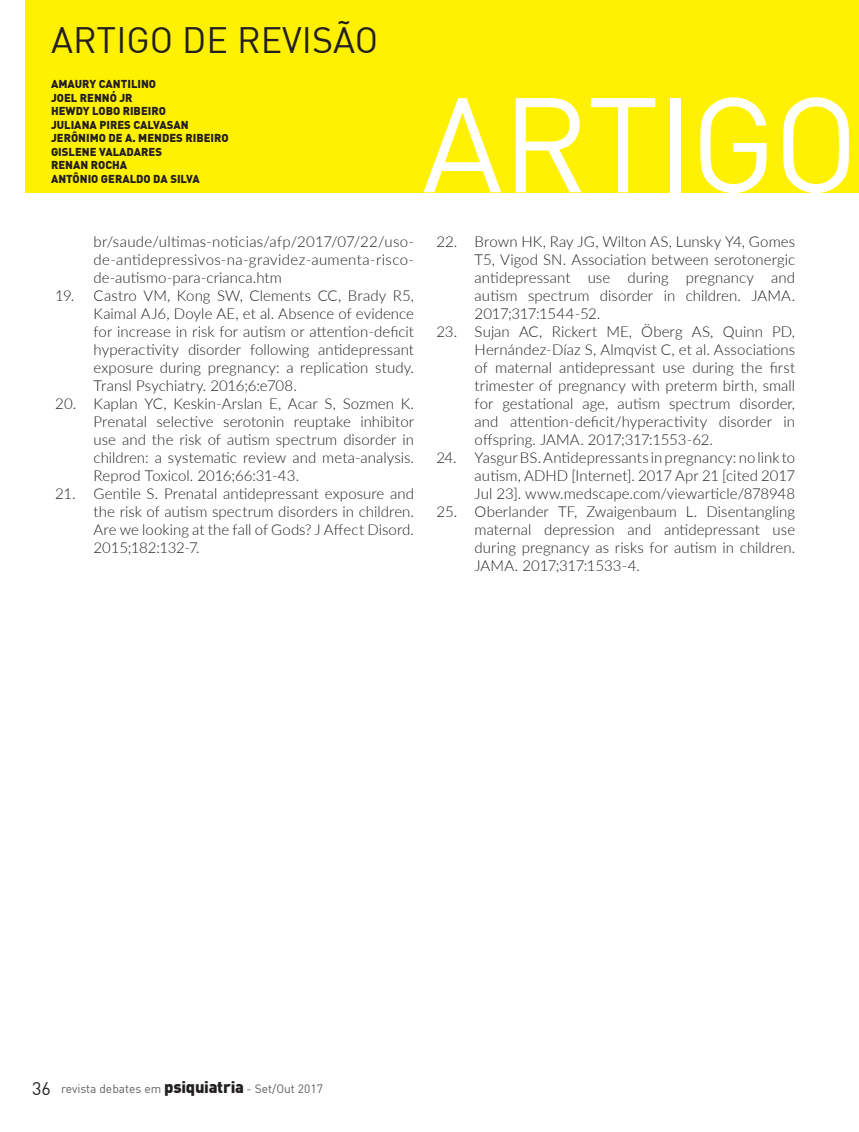
<style>
.page{position:relative;width:859px;height:1132px;background:#fff}
.page>*{position:absolute;margin:0;border:0;box-sizing:border-box;transform-origin:0 0}
.t1{font:132px "DIN";letter-spacing:-.015em;color:#fff}
.t2{font:36px "DIN";color:#231f20}
.t3{font:300 15px/18px "Lato";letter-spacing:.005em;color:#231f20;text-align:justify}
.t4{font:12px "DIN";color:#616164}
.t5{font:900 11.25px/13.5px "DIN";color:#231f20}
.s1{font-size:18px;color:#231f20}
.s2{font-weight:900;font-size:16.5px;color:#231f20}
</style>
<div class="page">
<div style="left:26px;top:0;width:833px;height:192px;background:#fff101"></div>
<h2 class="t2" style="left:51px;top:24px;width:329px">ARTIGO DE REVISÃO</h2>
<p class="t5" style="left:51px;top:78px;width:179px">AMAURY CANTILINO<br>JOEL RENNÓ JR<br>HEWDY LOBO RIBEIRO<br>JULIANA PIRES CALVASAN<br>JERÔNIMO DE A. MENDES RIBEIRO<br>GISLENE VALADARES<br>RENAN ROCHA<br>ANTÔNIO GERALDO DA SILVA</p>
<h1 class="t1" style="left:422px;top:86px;width:438px">ARTIGO</h1>
<p class="t3" style="left:94px;top:232px;width:322px">br/saude/ultimas-noticias/afp/2017/07/22/uso&shy;de-antidepressivos-na-gravidez-aumenta-risco&shy;de-autismo-para-crianca.htm</p>
<p class="t3" style="left:94px;top:286px;width:322px;text-indent:-38px">19. Castro VM, Kong SW, Clements CC, Brady R5, Kaimal AJ6, Doyle AE, et al. Absence of evidence for increase in risk for autism or attention-deficit hyperactivity disorder following antidepressant exposure during pregnancy: a replication study.<br>Transl Psychiatry. 2016;6:e708.</p>
<p class="t3" style="left:94px;top:394px;width:322px;text-indent:-38px">20. Kaplan YC, Keskin-Arslan E, Acar S, Sozmen K.<br>Prenatal selective serotonin reuptake inhibitor use and the risk of autism spectrum disorder in children: a systematic review and meta-analysis.<br>Reprod Toxicol. 2016;66:31-43.</p>
<p class="t3" style="left:94px;top:484px;width:322px;text-indent:-38px">21. Gentile S. Prenatal antidepressant exposure and the risk of autism spectrum disorders in children.<br>Are we looking at the fall of Gods? J Affect Disord.<br>2015;182:132-7.</p>
<p class="t3" style="left:475px;top:232px;width:322px;text-indent:-38px">22. Brown HK, Ray JG, Wilton AS, Lunsky Y4, Gomes T5, Vigod SN. Association between serotonergic antidepressant use during pregnancy and autism spectrum disorder in children. JAMA.<br>2017;317:1544-52.</p>
<p class="t3" style="left:475px;top:322px;width:322px;text-indent:-38px">23. Sujan AC, Rickert ME, Öberg AS, Quinn PD, Hernández-Díaz S, Almqvist C, et al. Associations of maternal antidepressant use during the first trimester of pregnancy with preterm birth, small for gestational age, autism spectrum disorder, and attention-deficit/hyperactivity disorder in offspring. JAMA. 2017;317:1553-62.</p>
<p class="t3" style="left:475px;top:448px;width:322px;text-indent:-38px">24. Yasgur BS. Antidepressants in pregnancy: no link to autism, ADHD [Internet]. 2017 Apr 21 [cited 2017<br>Jul 23]. www.medscape.com/viewarticle/878948</p>
<p class="t3" style="left:475px;top:502px;width:322px;text-indent:-38px">25. Oberlander TF, Zwaigenbaum L. Disentangling maternal depression and antidepressant use during pregnancy as risks for autism in children.<br>JAMA. 2017;317:1533-4.</p>
<p class="t4" style="left:32px;top:1082px;width:292px"><span class="s1">36</span> revista debates em <span class="s2">psiquiatria</span> - Set/Out 2017</p>
</div>
